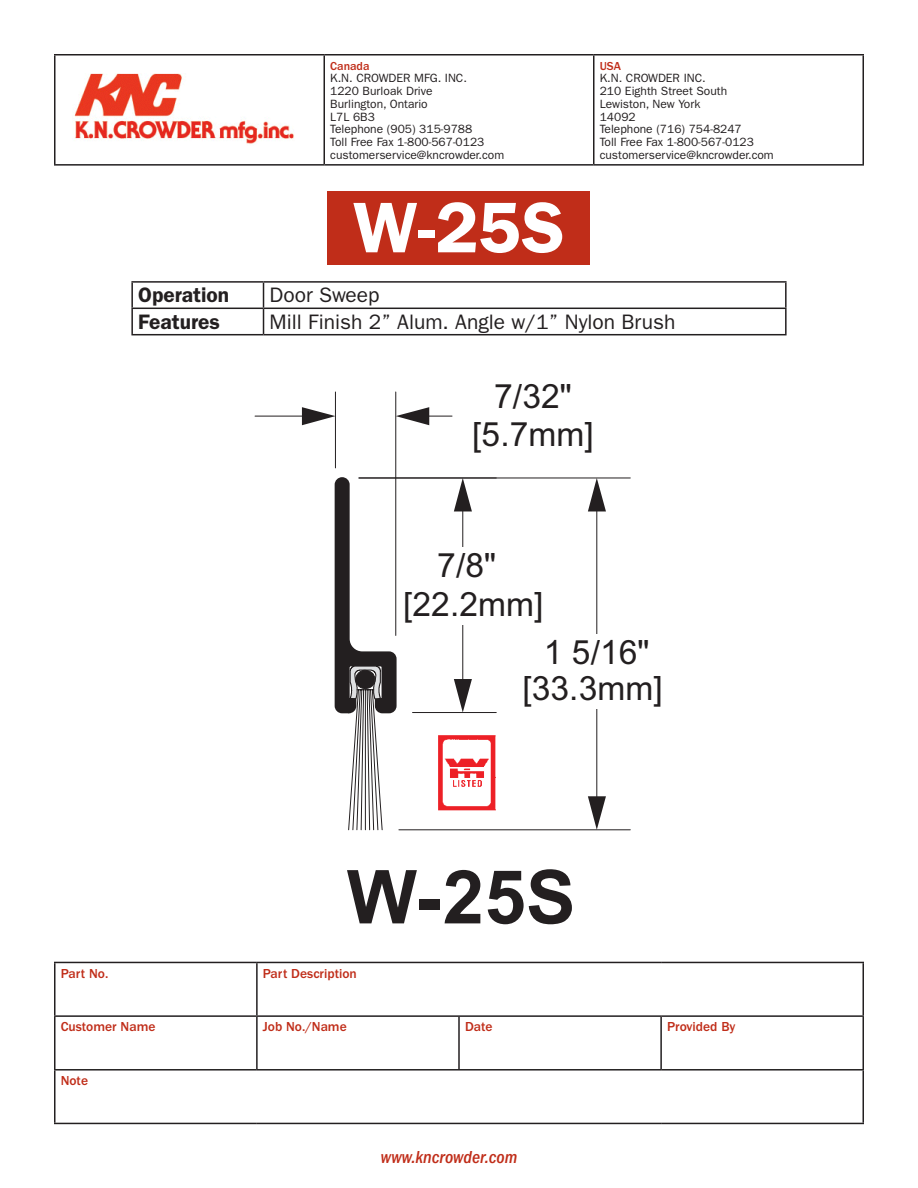
<style>
.page{position:relative;width:918px;height:1188px;background:#fff}
.page>*{position:absolute;margin:0;border:0;box-sizing:border-box;transform-origin:0 0}
.t1{font:700 74.4px "Arial";color:#231f20}
.t2{font:600 72px "ITC Franklin Gothic Std";color:#fff}
.t3{font:33.45px/38.4px "Arial";letter-spacing:.005em;color:#231f20;text-align:center}
.t4{font:21px "ITC Franklin Gothic Std";color:#231f20}
.t5{font:600 21px "ITC Franklin Gothic Std";color:#231f20}
.t6{font:italic 500 condensed 18px "ITC Franklin Gothic Std";color:#c02d19}
.t7{font:500 13.5px "ITC Franklin Gothic Std";color:#c02d19}
.t8{font:12px/12.8px "ITC Franklin Gothic Std";color:#231f20}
.t9{font:500 12px "ITC Franklin Gothic Std";color:#c02d19}
</style>
<div class="page">
<hr style="left:54px;top:962px;width:203px;height:1px;background:#231f20">
<hr style="left:54px;top:963px;width:2px;height:52px;background:#231f20">
<hr style="left:257px;top:962px;width:202px;height:1px;background:#231f20">
<hr style="left:256px;top:963px;width:2px;height:52px;background:#231f20">
<hr style="left:459px;top:962px;width:202px;height:1px;background:#231f20">
<hr style="left:661px;top:962px;width:203px;height:1px;background:#231f20">
<hr style="left:862px;top:963px;width:2px;height:52px;background:#231f20">
<hr style="left:54px;top:1015px;width:203px;height:2px;background:#231f20">
<hr style="left:54px;top:1017px;width:2px;height:52px;background:#231f20">
<hr style="left:257px;top:1015px;width:202px;height:2px;background:#231f20">
<hr style="left:256px;top:1017px;width:2px;height:52px;background:#231f20">
<hr style="left:459px;top:1015px;width:202px;height:2px;background:#231f20">
<hr style="left:458px;top:1017px;width:2px;height:52px;background:#231f20">
<hr style="left:661px;top:1015px;width:203px;height:2px;background:#231f20">
<hr style="left:660px;top:1017px;width:2px;height:52px;background:#231f20">
<hr style="left:862px;top:1017px;width:2px;height:52px;background:#231f20">
<hr style="left:54px;top:1069px;width:203px;height:2px;background:#231f20">
<hr style="left:54px;top:1071px;width:2px;height:52px;background:#231f20">
<hr style="left:257px;top:1069px;width:202px;height:2px;background:#231f20">
<hr style="left:459px;top:1069px;width:202px;height:2px;background:#231f20">
<hr style="left:661px;top:1069px;width:203px;height:2px;background:#231f20">
<hr style="left:862px;top:1071px;width:2px;height:52px;background:#231f20">
<hr style="left:54px;top:1123px;width:203px;height:1px;background:#231f20">
<hr style="left:257px;top:1123px;width:202px;height:1px;background:#231f20">
<hr style="left:459px;top:1123px;width:202px;height:1px;background:#231f20">
<hr style="left:661px;top:1123px;width:203px;height:1px;background:#231f20">
<hr style="left:54px;top:54px;width:270px;height:2px;background:#231f20">
<hr style="left:54px;top:56px;width:2px;height:108px;background:#231f20">
<hr style="left:324px;top:54px;width:270px;height:2px;background:#231f20">
<hr style="left:324px;top:56px;width:1px;height:108px;background:#231f20">
<hr style="left:594px;top:54px;width:270px;height:2px;background:#231f20">
<hr style="left:593px;top:56px;width:1px;height:108px;background:#231f20">
<hr style="left:862px;top:56px;width:2px;height:108px;background:#231f20">
<hr style="left:54px;top:164px;width:270px;height:2px;background:#231f20">
<hr style="left:324px;top:164px;width:270px;height:2px;background:#231f20">
<hr style="left:594px;top:164px;width:270px;height:2px;background:#231f20">
<img style="left:74px;top:73px;width:220px;height:71px">
<div style="left:328px;top:191px;width:262px;height:74px;background:#c02d19"></div>
<hr style="left:131px;top:281px;width:133px;height:2px;background:#231f20">
<hr style="left:131px;top:283px;width:2px;height:25px;background:#231f20">
<hr style="left:264px;top:281px;width:523px;height:2px;background:#231f20">
<hr style="left:785px;top:283px;width:2px;height:25px;background:#231f20">
<hr style="left:131px;top:308px;width:133px;height:1px;background:#231f20">
<hr style="left:131px;top:309px;width:2px;height:25px;background:#231f20">
<hr style="left:264px;top:308px;width:523px;height:1px;background:#231f20">
<svg style="left:263px;top:283px;width:1px;height:51px"></svg>
<hr style="left:785px;top:309px;width:2px;height:25px;background:#231f20">
<hr style="left:131px;top:334px;width:133px;height:1px;background:#231f20">
<hr style="left:264px;top:334px;width:523px;height:1px;background:#231f20">
<hr style="left:255px;top:416px;width:48px;height:1px;background:#231f20">
<hr style="left:413px;top:712px;width:83px;height:1px;background:#231f20">
<svg style="left:302px;top:392px;width:170px;height:438px"></svg>
<hr style="left:463px;top:510px;width:1px;height:170px;background:#231f20">
<div style="left:437px;top:547px;width:59px;height:39px;background:#fff"></div>
<div style="left:403px;top:586px;width:141px;height:38px;background:#fff"></div>
<hr style="left:359px;top:478px;width:271px;height:1px;background:#231f20">
<hr style="left:399px;top:830px;width:231px;height:1px;background:#231f20">
<svg style="left:588px;top:478px;width:18px;height:33px"></svg>
<svg style="left:588px;top:796px;width:18px;height:34px"></svg>
<hr style="left:597px;top:510px;width:1px;height:287px;background:#231f20">
<div style="left:544px;top:634px;width:106px;height:39px;background:#fff"></div>
<div style="left:522px;top:670px;width:141px;height:39px;background:#fff"></div>
<img style="left:435px;top:731px;width:61px;height:82px">
<p class="t9" style="left:330px;top:59px;width:41px">Canada</p>
<p class="t8" style="left:330px;top:72px;width:176px">K.N. CROWDER MFG. INC.<br>1220 Burloak Drive<br>Burlington, Ontario<br>L7L 6B3<br>Telephone (905) 315-9788<br>Toll Free Fax 1-800-567-0123 customerservice@kncrowder.com</p>
<p class="t2" style="left:353px;top:185px;width:213px">W-25S</p>
<p class="t9" style="left:600px;top:59px;width:23px">USA</p>
<p class="t8" style="left:600px;top:72px;width:176px">K.N. CROWDER INC.<br>210 Eighth Street South<br>Lewiston, New York<br>14092<br>Telephone (716) 754-8247<br>Toll Free Fax 1-800-567-0123 customerservice@kncrowder.com</p>
<p class="t5" style="left:138px;top:283px;width:93px">Operation</p>
<p class="t4" style="left:270px;top:283px;width:112px">Door Sweep</p>
<p class="t5" style="left:138px;top:309px;width:83px">Features</p>
<p class="t4" style="left:270px;top:310px;width:407px">Mill Finish 2” Alum. Angle w/1” Nylon Brush</p>
<p class="t3" style="left:472px;top:377px;width:123px">7/32" [5.7mm]</p>
<p class="t3" style="left:403px;top:547px;width:142px">7/8" [22.2mm]</p>
<p class="t3" style="left:522px;top:635px;width:142px;line-height:35.7px">1 5/16" [33.3mm]</p>
<p class="t1" style="left:347px;top:854px;width:230px">W-25S</p>
<p class="t7" style="left:61px;top:966px;width:49px">Part No.</p>
<p class="t7" style="left:263px;top:966px;width:95px">Part Description</p>
<p class="t7" style="left:61px;top:1019px;width:96px">Customer Name</p>
<p class="t7" style="left:263px;top:1019px;width:85px">Job No./Name</p>
<p class="t7" style="left:465px;top:1019px;width:29px">Date</p>
<p class="t7" style="left:667px;top:1019px;width:70px">Provided By</p>
<p class="t7" style="left:61px;top:1073px;width:29px">Note</p>
<h3 class="t6" style="left:381px;top:1147px;width:138px">www.kncrowder.com</h3>
</div>
